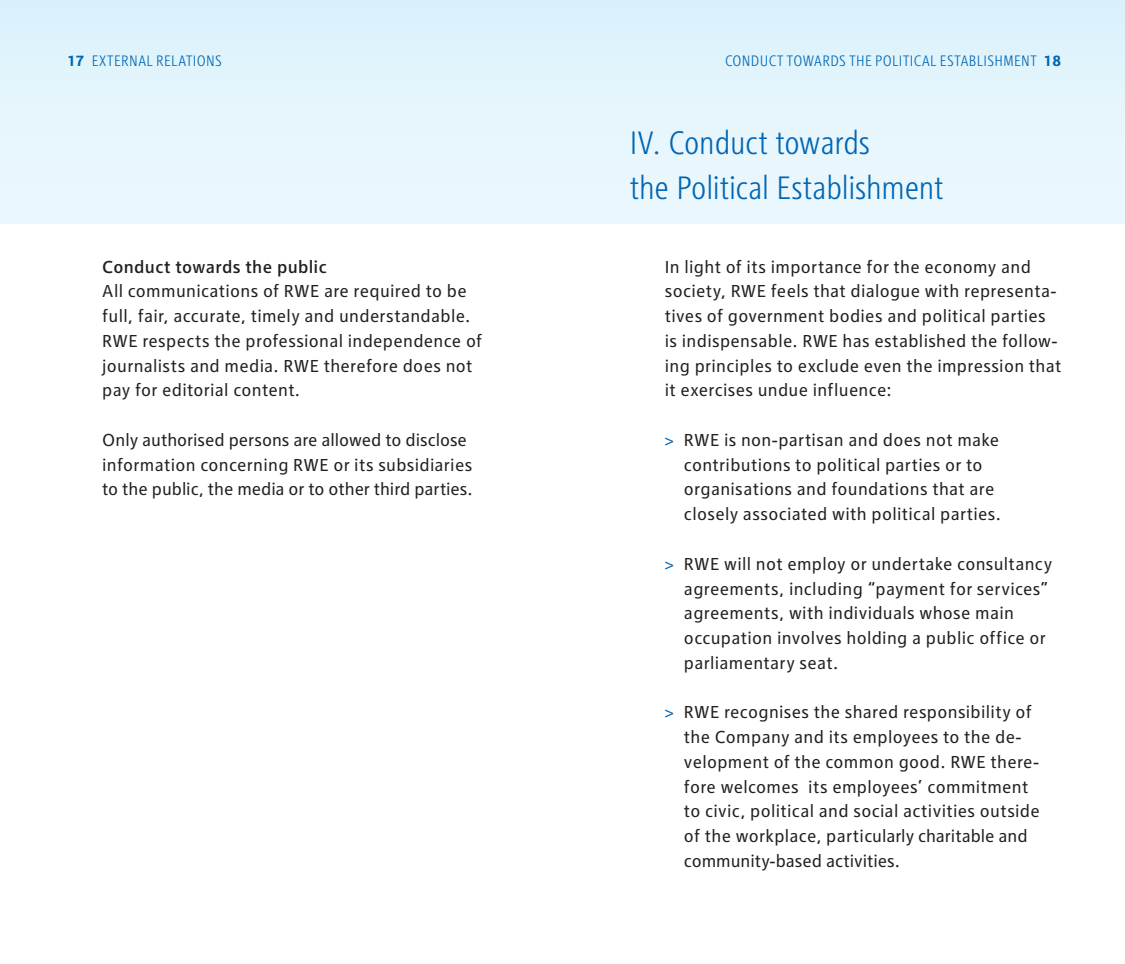
<style>
.page{position:relative;width:1125px;height:964px;background:#fff}
.page>*{position:absolute;margin:0;border:0;box-sizing:border-box;transform-origin:0 0}
._04_Headline{font:300 condensed 33.75px/45px "RWE Headline";letter-spacing:-.005em;color:#0166b3}
._07_Fließtext_Copy_t{font:18px/24.8px "RWE Text";letter-spacing:.02em;color:#231f20}
._07_Fließtext_Copy_t-2{font:18px/24.8px "RWE Text";color:#231f20}
._05_Vorspann_Intro{font:500 18px "RWE Text";letter-spacing:.015em;color:#231f20}
._03_Kolumnentitel_Co{font:300 condensed 15.75px "RWE Headline";letter-spacing:.025em;color:#0166b3}
.s1{font-family:"RWE Text";font-weight:700;font-stretch:normal}
.s2{color:#0166b3}
</style>
<div class="page">
<div style="left:0;top:0;width:563px;height:223px;background:linear-gradient(to right,#e4f5fc,#e4f5fc)"></div>
<div style="left:563px;top:0;width:562px;height:223px;background:linear-gradient(to right,#e4f5fc,#e4f5fc)"></div>
<p class="_03_Kolumnentitel_Co" style="left:67px;top:52px;width:156px"><span class="s1">17</span> EXTERNAL RELATIONS</p>
<p class="_03_Kolumnentitel_Co" style="left:725px;top:52px;width:338px">CONDUCT TOWARDS THE POLITICAL ESTABLISHMENT <span class="s1">18</span></p>
<p class="_05_Vorspann_Intro" style="left:102px;top:256px;width:226px">Conduct towards the public</p>
<p class="_07_Fließtext_Copy_t" style="left:102px;top:279px;width:381px">All communications of RWE are required to be full, fair, accurate, timely and understandable.<br>RWE respects the professional independence of journalists and media. RWE therefore does not pay for editorial content.</p>
<p class="_07_Fließtext_Copy_t-2" style="left:102px;top:427px;width:372px">Only authorised persons are allowed to disclose information concerning RWE or its subsidiaries to the public, the media or to other third parties.</p>
<p class="_04_Headline" style="left:630px;top:120px;width:315px">IV. Conduct towards<br>the Political Establishment</p>
<p class="_07_Fließtext_Copy_t" style="left:665px;top:254px;width:398px">In light of its importance for the economy and society, RWE feels that dialogue with representa&shy;tives of government bodies and political parties is indispensable. RWE has established the follow&shy;ing principles to exclude even the impression that it exercises undue influence:</p>
<p class="_07_Fließtext_Copy_t" style="left:684px;top:427px;width:319px;text-indent:-19px"><span class="s2">&gt;</span> RWE is non-partisan and does not make contributions to political parties or to organisations and foundations that are closely associated with political parties.</p>
<p class="_07_Fließtext_Copy_t" style="left:684px;top:551px;width:370px;text-indent:-19px"><span class="s2">&gt;</span> RWE will not employ or undertake consultancy agreements, including “payment for services” agreements, with individuals whose main occupation involves holding a public office or parliamentary seat.</p>
<p class="_07_Fließtext_Copy_t" style="left:684px;top:699px;width:356px;text-indent:-19px"><span class="s2">&gt;</span> RWE recognises the shared responsibility of the Company and its employees to the de&shy;velopment of the common good. RWE there-</p>
<p class="_07_Fließtext_Copy_t" style="left:684px;top:774px;width:357px">fore welcomes its employees’ commitment to civic, political and social activities outside of the workplace, particularly charitable and community-based activities.</p>
</div>
